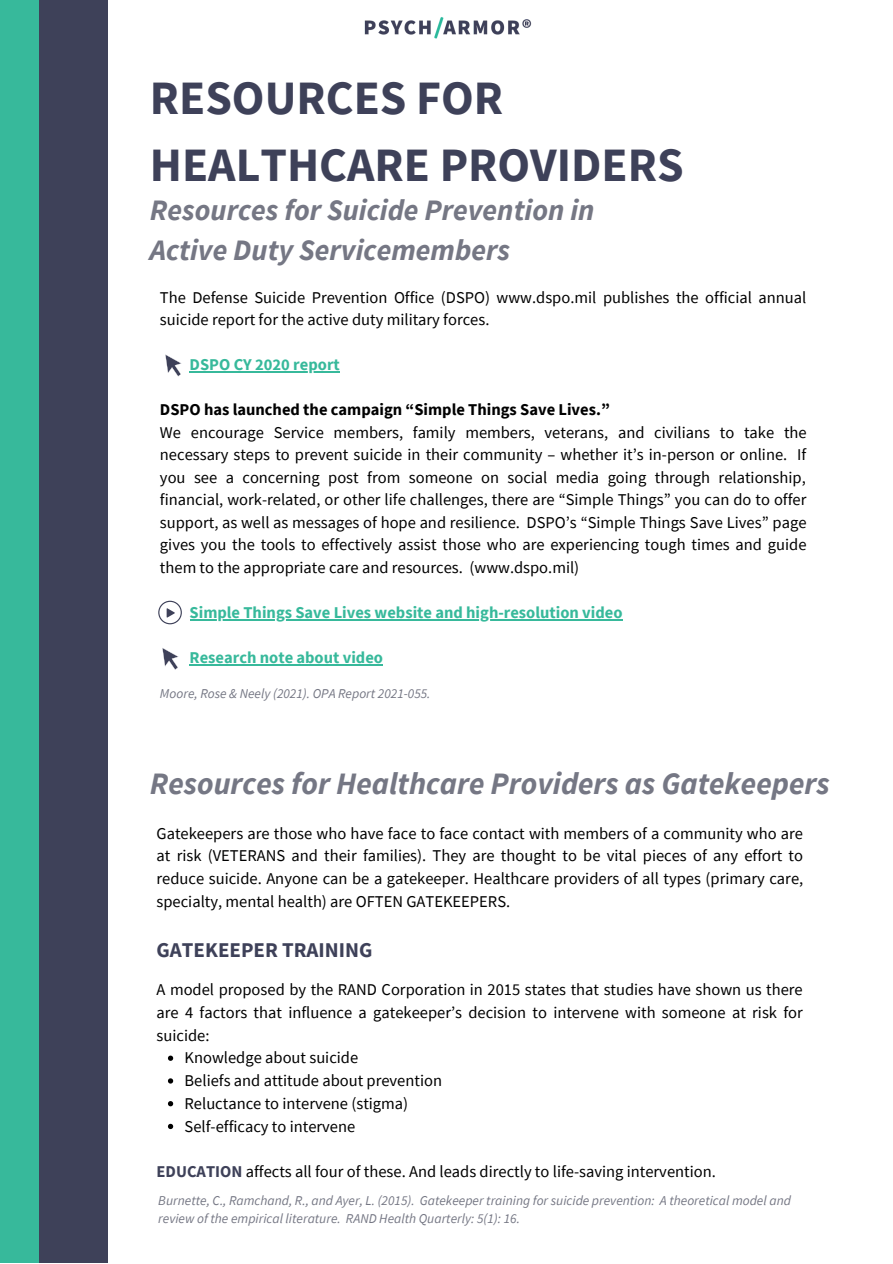
<style>
.page{position:relative;width:893px;height:1264px;background:#fff}
.page>*{position:absolute;margin:0;border:0;box-sizing:border-box;transform-origin:0 0}
.t1{font:700 47.85px/66.2px "Source Sans Pro";color:#3e4159}
.t2{font:italic 700 31.2px "Source Sans Pro";color:#757784}
.t3{font:italic 700 29.55px/40.5px "Source Sans Pro";color:#757784}
.t4{font:700 21px "Source Sans Pro";color:#3e4159}
.t5{font:16.5px/22.8px "Source Sans Pro";color:#000;text-align:justify}
.t6{font:700 16.5px "Source Sans Pro";color:#37b99b}
.t7{font:700 16.5px "Source Sans Pro";color:#000}
.t8{font:italic 13.5px/18px "Source Sans Pro";color:#757784}
.s1{font-weight:700;color:#3e4159}
</style>
<div class="page">
<img style="left:364px;top:17px;width:168px;height:22px">
<div style="left:0;top:0;width:39px;height:1262px;background:#37b99b"></div>
<div style="left:39px;top:0;width:69px;height:1262px;background:#3e4159"></div>
<svg style="left:168px;top:1055px;width:5px;height:5px"></svg>
<svg style="left:168px;top:1078px;width:5px;height:5px"></svg>
<svg style="left:168px;top:1101px;width:5px;height:5px"></svg>
<svg style="left:168px;top:1123px;width:5px;height:6px"></svg>
<svg style="left:162px;top:648px;width:17px;height:22px"></svg>
<hr style="left:190px;top:371px;width:150px;height:2px;background:#37b99b">
<hr style="left:190px;top:619px;width:432px;height:1px;background:#37b99b">
<hr style="left:190px;top:664px;width:193px;height:1px;background:#37b99b">
<svg style="left:165px;top:354px;width:17px;height:22px"></svg>
<svg style="left:158px;top:600px;width:24px;height:24px"></svg>
<h1 class="t1" style="left:150px;top:64px;width:535px">RESOURCES FOR<br>HEALTHCARE PROVIDERS</h1>
<h3 class="t3" style="left:150px;top:189px;width:446px">Resources for Suicide Prevention in<br>Active Duty Servicemembers</h3>
<p class="t5" style="left:160px;top:286px;width:647px">The Defense Suicide Prevention Office (DSPO) www.dspo.mil publishes the official annual suicide report for the active duty military forces.</p>
<p class="t6" style="left:190px;top:354px;width:152px">DSPO CY 2020 report</p>
<p class="t7" style="left:160px;top:399px;width:451px">DSPO has launched the campaign “Simple Things Save Lives.”</p>
<p class="t5" style="left:160px;top:421px;width:648px">We encourage Service members, family members, veterans, and civilians to take the necessary steps to prevent suicide in their community – whether it’s in-person or online. If you see a concerning post from someone on social media going through relationship, financial, work-related, or other life challenges, there are “Simple Things” you can do to offer support, as well as messages of hope and resilience. DSPO’s “Simple Things Save Lives” page gives you the tools to effectively assist those who are experiencing tough times and guide them to the appropriate care and resources. (www.dspo.mil)</p>
<p class="t6" style="left:190px;top:601px;width:434px">Simple Things Save Lives website and high-resolution video</p>
<p class="t6" style="left:190px;top:646px;width:195px">Research note about video</p>
<p class="t8" style="left:160px;top:684px;width:272px">Moore, Rose &amp; Neely (2021). OPA Report 2021-055.</p>
<h2 class="t2" style="left:150px;top:763px;width:681px">Resources for Healthcare Providers as Gatekeepers</h2>
<p class="t5" style="left:156px;top:821px;width:648px">Gatekeepers are those who have face to face contact with members of a community who are at risk (VETERANS and their families). They are thought to be vital pieces of any effort to reduce suicide. Anyone can be a gatekeeper. Healthcare providers of all types (primary care, specialty, mental health) are OFTEN GATEKEEPERS.</p>
<p class="t4" style="left:156px;top:936px;width:217px">GATEKEEPER TRAINING</p>
<p class="t5" style="left:156px;top:977px;width:647px">A model proposed by the RAND Corporation in 2015 states that studies have shown us there are 4 factors that influence a gatekeeper’s decision to intervene with someone at risk for suicide:</p>
<p class="t5" style="left:184px;top:1046px;width:259px;text-align:left">Knowledge about suicide<br>Beliefs and attitude about prevention<br>Reluctance to intervene (stigma)<br>Self-efficacy to intervene</p>
<p class="t5" style="left:156px;top:1159px;width:560px"><span class="s1">EDUCATION</span> affects all four of these. And leads directly to life-saving intervention.</p>
<p class="t8" style="left:158px;top:1191px;width:634px">Burnette, C., Ramchand, R., and Ayer, L. (2015). Gatekeeper training for suicide prevention: A theoretical model and review of the empirical literature. RAND Health Quarterly: 5(1): 16.</p>
</div>
